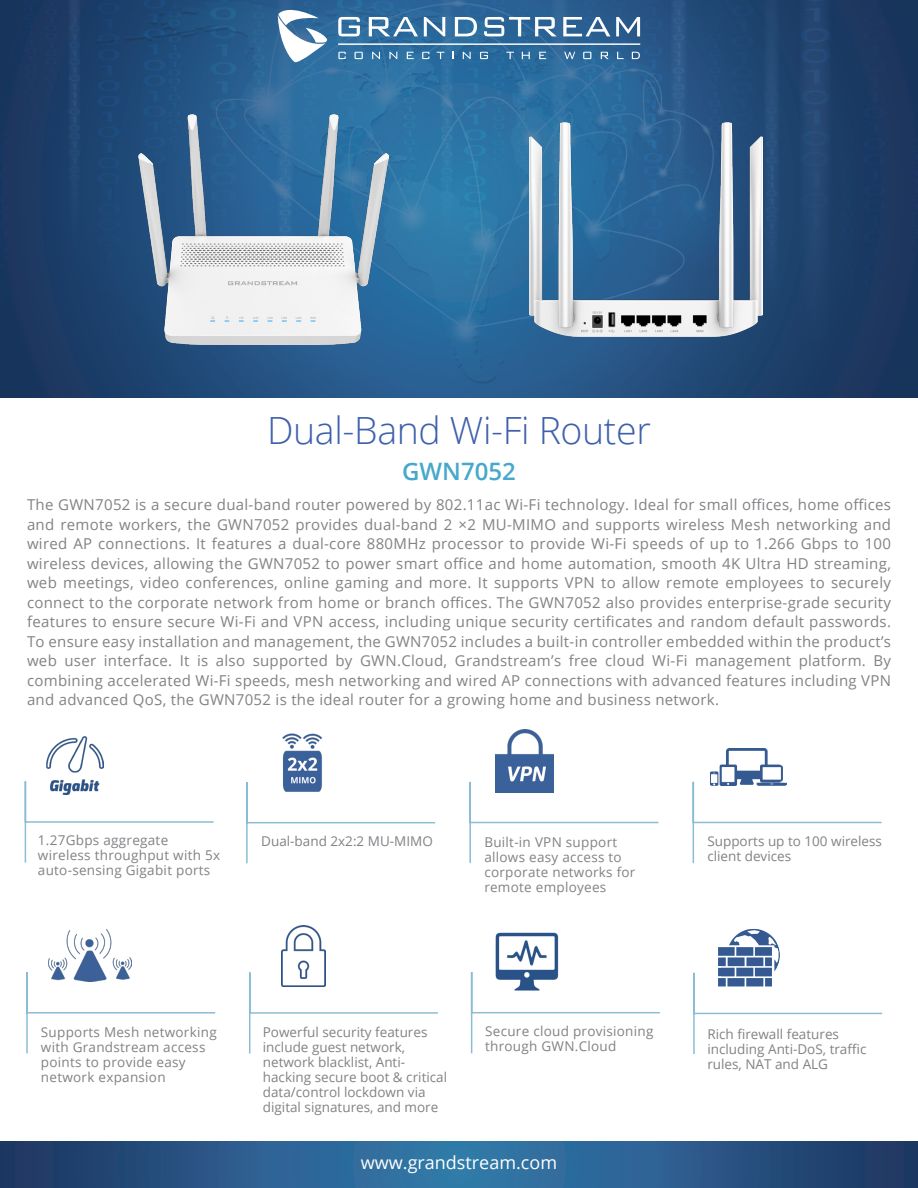
<style>
.page{position:relative;width:918px;height:1188px;background:#fff}
.page>*{position:absolute;margin:0;border:0;box-sizing:border-box;transform-origin:0 0}
.t1{font:300 37.5px "Open Sans";letter-spacing:-.01em;color:#3e60ac}
.t2{font:600 24px "Open Sans";color:#46a8ca}
.t3{font:18px "Open Sans";color:#fff}
.t4{font:15px/19.5px "Open Sans";letter-spacing:.02em;color:#808285;text-align:justify}
.t5{font:13.5px/15px "Open Sans";color:#808285}
.t6{font:13.5px/15px "Open Sans";letter-spacing:.02em;color:#808285}
</style>
<div class="page">
<img style="left:0;top:0;width:918px;height:397px">
<svg style="left:278px;top:10px;width:49px;height:52px"></svg>
<svg style="left:338px;top:17px;width:22px;height:19px"></svg>
<svg style="left:369px;top:17px;width:49px;height:19px"></svg>
<svg style="left:424px;top:17px;width:21px;height:19px"></svg>
<svg style="left:455px;top:17px;width:22px;height:19px"></svg>
<svg style="left:484px;top:17px;width:73px;height:19px"></svg>
<svg style="left:563px;top:17px;width:47px;height:19px"></svg>
<svg style="left:616px;top:17px;width:24px;height:19px"></svg>
<svg style="left:338px;top:52px;width:8px;height:7px"></svg>
<svg style="left:355px;top:52px;width:8px;height:7px"></svg>
<svg style="left:372px;top:52px;width:8px;height:7px"></svg>
<svg style="left:389px;top:52px;width:8px;height:7px"></svg>
<svg style="left:407px;top:52px;width:7px;height:7px"></svg>
<svg style="left:422px;top:52px;width:8px;height:7px"></svg>
<svg style="left:437px;top:52px;width:7px;height:7px"></svg>
<svg style="left:463px;top:52px;width:8px;height:7px"></svg>
<svg style="left:480px;top:52px;width:8px;height:7px"></svg>
<svg style="left:506px;top:52px;width:8px;height:7px"></svg>
<svg style="left:522px;top:52px;width:8px;height:7px"></svg>
<svg style="left:539px;top:52px;width:7px;height:7px"></svg>
<svg style="left:632px;top:52px;width:8px;height:7px"></svg>
<svg style="left:583px;top:52px;width:8px;height:7px"></svg>
<svg style="left:601px;top:52px;width:8px;height:7px"></svg>
<svg style="left:617px;top:52px;width:7px;height:7px"></svg>
<svg style="left:564px;top:52px;width:11px;height:7px"></svg>
<hr style="left:338px;top:44px;width:302px;height:1px;background:#fff">
<svg style="left:0;top:1142px;width:918px;height:46px;background:#295988"></svg>
<svg style="left:24px;top:781px;width:190px;height:82px"></svg>
<img style="left:46px;top:736px;width:58px;height:59px">
<svg style="left:246px;top:782px;width:190px;height:82px"></svg>
<img style="left:270px;top:733px;width:63px;height:62px">
<svg style="left:692px;top:780px;width:190px;height:84px"></svg>
<img style="left:711px;top:749px;width:75px;height:36px">
<svg style="left:469px;top:780px;width:190px;height:84px"></svg>
<img style="left:495px;top:730px;width:58px;height:62px">
<svg style="left:693px;top:972px;width:190px;height:82px"></svg>
<img style="left:718px;top:928px;width:63px;height:61px">
<svg style="left:26px;top:972px;width:190px;height:82px"></svg>
<img style="left:49px;top:930px;width:83px;height:52px">
<svg style="left:249px;top:971px;width:189px;height:83px"></svg>
<img style="left:282px;top:925px;width:44px;height:62px">
<img style="left:139px;top:114px;width:250px;height:230px">
<img style="left:529px;top:123px;width:234px;height:213px">
<svg style="left:470px;top:971px;width:190px;height:83px"></svg>
<img style="left:496px;top:932px;width:63px;height:59px">
<p class="t1" style="left:267px;top:404px;width:385px">Dual-Band Wi-Fi Router</p>
<p class="t2" style="left:402px;top:455px;width:115px">GWN7052</p>
<p class="t4" style="left:27px;top:495px;width:866px">The GWN7052 is a secure dual-band router powered by 802.11ac Wi-Fi technology. Ideal for small offices, home offices and remote workers, the GWN7052 provides dual-band 2 ×2 MU-MIMO and supports wireless Mesh networking and wired AP connections. It features a dual-core 880MHz processor to provide Wi-Fi speeds of up to 1.266 Gbps to 100 wireless devices, allowing the GWN7052 to power smart office and home automation, smooth 4K Ultra HD streaming, web meetings, video conferences, online gaming and more. It supports VPN to allow remote employees to securely connect to the corporate network from home or branch offices. The GWN7052 also provides enterprise-grade security features to ensure secure Wi-Fi and VPN access, including unique security certificates and random default passwords.<br>To ensure easy installation and management, the GWN7052 includes a built-in controller embedded within the product’s web user interface. It is also supported by GWN.Cloud, Grandstream’s free cloud Wi-Fi management platform. By combining accelerated Wi-Fi speeds, mesh networking and wired AP connections with advanced features including VPN and advanced QoS, the GWN7052 is the ideal router for a growing home and business network.</p>
<p class="t6" style="left:38px;top:832px;width:184px">1.27Gbps aggregate wireless throughput with 5x auto-sensing Gigabit ports</p>
<p class="t5" style="left:261px;top:833px;width:173px">Dual-band 2x2:2 MU-MIMO</p>
<p class="t5" style="left:707px;top:833px;width:176px">Supports up to 100 wireless client devices</p>
<p class="t6" style="left:484px;top:834px;width:153px">Built-in VPN support allows easy access to corporate networks for remote employees</p>
<p class="t6" style="left:41px;top:1024px;width:177px">Supports Mesh networking with Grandstream access points to provide easy network expansion</p>
<p class="t5" style="left:263px;top:1024px;width:186px">Powerful security features include guest network, network blacklist, Anti&shy;hacking secure boot &amp; critical data/control lockdown via digital signatures, and more</p>
<p class="t6" style="left:485px;top:1024px;width:170px">Secure cloud provisioning through GWN.Cloud</p>
<p class="t3" style="left:361px;top:1151px;width:198px">www.grandstream.com</p>
<p class="t5" style="left:707px;top:1026px;width:161px">Rich firewall features including Anti-DoS, traffic rules, NAT and ALG</p>
</div>
